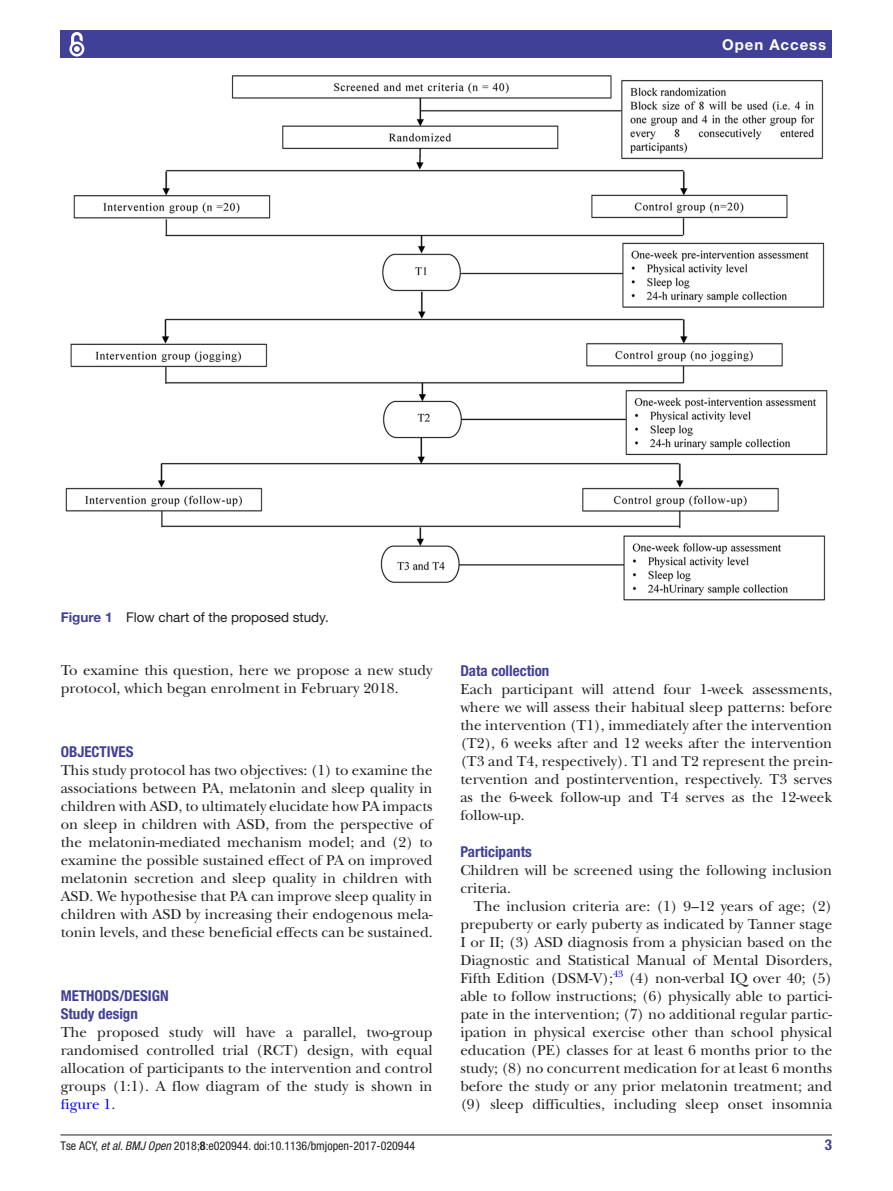
<style>
.page{position:relative;width:893px;height:1191px;background:#fff}
.page>*{position:absolute;margin:0;border:0;box-sizing:border-box;transform-origin:0 0}
.t1{font:15px/18px "New Baskerville";color:#231f20;text-align:justify}
.t2{font:700 condensed 15px/18px "Helvetica Neue LT Std";color:#414099}
.t3{font:700 15px "Helvetica Neue LT Std";letter-spacing:.065em;color:#fff}
.t4{font:13.5px "Helvetica Neue LT Std";color:#231f20}
.t5{font:condensed 12px "Helvetica Neue LT Std";color:#231f20}
.t6{font:9.9px "New Baskerville";color:#00f}
.s1{font-weight:700;color:#414099}
.s2{color:#00f}
.s3{font-style:italic}
.s4{font-weight:700}
</style>
<div class="page">
<hr style="left:61px;top:1134px;width:771px;height:1px;background:#231f20">
<div style="left:61px;top:31px;width:771px;height:27px;background:#414099"></div>
<svg style="left:69px;top:32px;width:16px;height:25px"></svg>
<img style="left:65px;top:75px;width:763px;height:526px">
<p class="t3" style="left:722px;top:35px;width:106px">Open Access</p>
<p class="t4" style="left:61px;top:609px;width:270px"><span class="s1">Figure 1</span> Flow chart of the proposed study.</p>
<p class="t1" style="left:61px;top:661px;width:373px">To examine this question, here we propose a new study protocol, which began enrolment in February 2018.</p>
<p class="t2" style="left:61px;top:742px;width:74px">Objectives</p>
<p class="t1" style="left:61px;top:761px;width:373px">This study protocol has two objectives: (1) to examine the associations between PA, melatonin and sleep quality in children with ASD, to ultimately elucidate how PA impacts on sleep in children with ASD, from the perspective of the melatonin-mediated mechanism model; and (2) to examine the possible sustained effect of PA on improved melatonin secretion and sleep quality in children with ASD. We hypothesise that PA can improve sleep quality in children with ASD by increasing their endogenous mela&shy;tonin levels, and these beneficial effects can be sustained.</p>
<p class="t2" style="left:61px;top:986px;width:109px">Methods/design<br>Study design</p>
<p class="t1" style="left:61px;top:1023px;width:373px">The proposed study will have a parallel, two-group randomised controlled trial (RCT) design, with equal allocation of participants to the intervention and control groups (1:1). A flow diagram of the study is shown in <span class="s2">figure 1</span>.</p>
<p class="t2" style="left:460px;top:661px;width:91px">Data collection</p>
<p class="t1" style="left:460px;top:680px;width:373px">Each participant will attend four 1-week assessments, where we will assess their habitual sleep patterns: before the intervention (T1), immediately after the intervention (T2), 6 weeks after and 12 weeks after the intervention (T3 and T4, respectively). T1 and T2 represent the prein&shy;tervention and postintervention, respectively. T3 serves as the 6-week follow-up and T4 serves as the 12-week follow-up.</p>
<p class="t2" style="left:460px;top:842px;width:73px">Participants</p>
<p class="t1" style="left:460px;top:861px;width:373px">Children will be screened using the following inclusion criteria.</p>
<p class="t1" style="left:460px;top:897px;width:373px;text-indent:13px">The inclusion criteria are: (1) 9–12 years of age; (2) prepuberty or early puberty as indicated by Tanner stage I or II; (3) ASD diagnosis from a physician based on the Diagnostic and Statistical Manual of Mental Disorders, Fifth Edition (DSM-V);</p>
<p class="t6" style="left:613px;top:967px;width:12px">43</p>
<p class="t1" style="left:460px;top:969px;width:373px;text-indent:168px">(4) non-verbal IQ over 40; (5) able to follow instructions; (6) physically able to partici&shy;pate in the intervention; (7) no additional regular partic&shy;ipation in physical exercise other than school physical education (PE) classes for at least 6 months prior to the study; (8) no concurrent medication for at least 6 months before the study or any prior melatonin treatment; and (9) sleep difficulties, including sleep onset insomnia</p>
<p class="t5" style="left:61px;top:1138px;width:356px">Tse ACY, <span class="s3">et al</span>. <span class="s3">BMJ Open</span> 2018;<span class="s4">8</span>:e020944. doi:10.1136/bmjopen-2017-020944</p>
<p class="t2" style="left:825px;top:1135px;width:9px">3</p>
</div>
